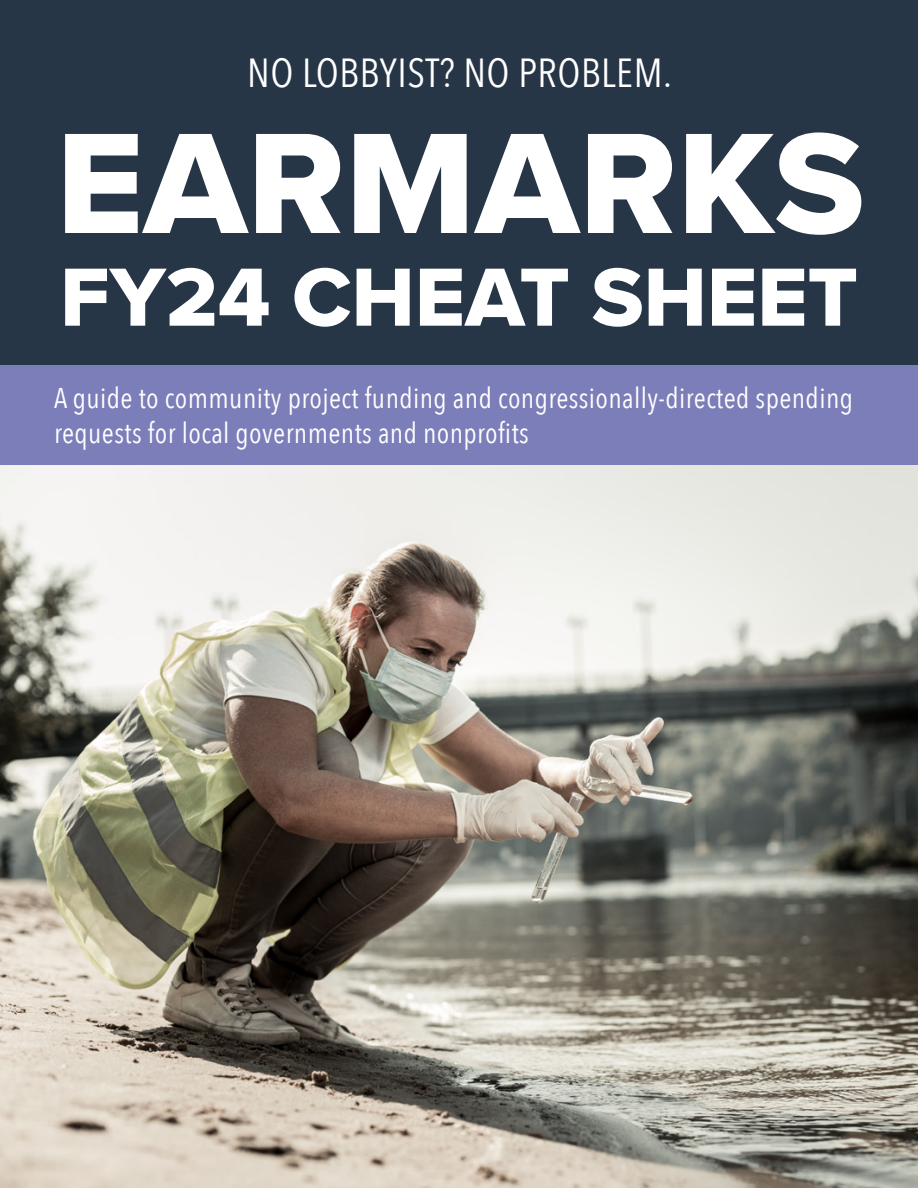
<style>
.page{position:relative;width:918px;height:1188px;background:#fff}
.page>*{position:absolute;margin:0;border:0;box-sizing:border-box;transform-origin:0 0}
.t1{font:148.5px "Proxima Nova Extrabld";color:#fff}
.t2{font:85.5px "Proxima Nova Extrabld";color:#fff}
.t3{font:40.5px "Avenir Next Condensed";letter-spacing:.015em;color:#fff}
.t4{font:28.5px/34.2px "Avenir Next Condensed";letter-spacing:.015em;color:#fff}
</style>
<div class="page">
<img style="left:0;top:465px;width:918px;height:723px">
<div style="left:0;top:364px;width:918px;height:101px;background:#7c7eb9"></div>
<div style="left:0;top:0;width:918px;height:364px;background:#273647"></div>
<p class="t3" style="left:247px;top:39px;width:426px">NO LOBBYIST? NO PROBLEM.</p>
<p class="t1" style="left:56px;top:73px;width:810px">EARMARKS</p>
<p class="t2" style="left:60px;top:233px;width:799px">FY24 CHEAT SHEET</p>
<p class="t4" style="left:54px;top:380px;width:801px">A guide to community project funding and congressionally-directed spending requests for local governments and nonprofits</p>
</div>
